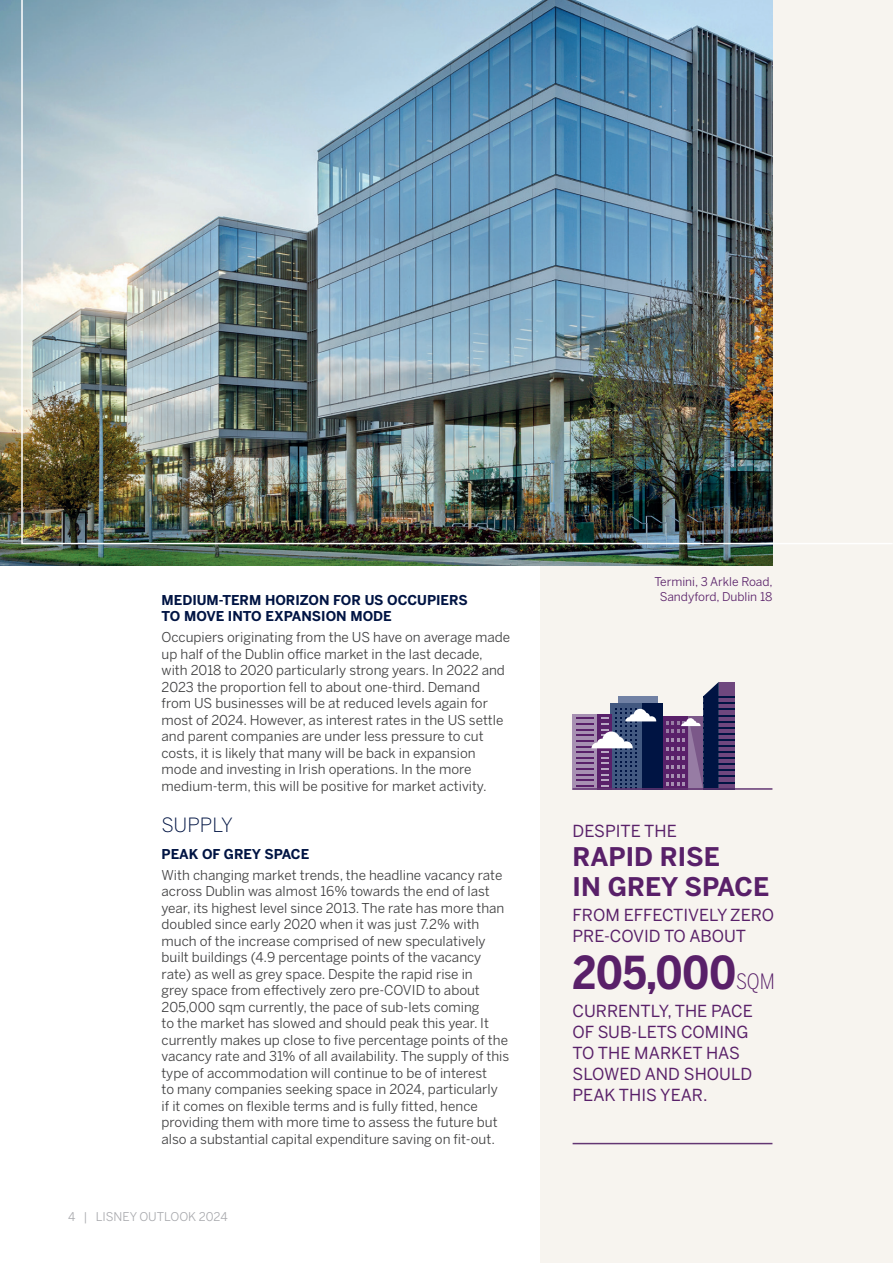
<style>
.page{position:relative;width:893px;height:1263px;background:#fff}
.page>*{position:absolute;margin:0;border:0;box-sizing:border-box;transform-origin:0 0}
.t1{font:700 45px "Benton Sans Cond";color:#592069}
.t2{font:700 25.5px/30px "Benton Sans";color:#592069}
.Navy_Light_H2{font:300 19.5px "Benton Sans";color:#001443}
.t3{font:16.5px/21px "Benton Sans";color:#592069}
.Body_Copy{font:13.5px/16.5px "Benton Sans";color:#3e3e3f}
.Navy_Bold_H3{font:700 13.5px/16.2px "Benton Sans";color:#001443}
.t4{font:12px/15px "Benton Sans";color:#592069;text-align:center}
.t5{font:12px "Benton Sans";color:#a8a9ad}
.s1{font-weight:300;font-size:21px}
</style>
<div class="page">
<div style="left:540px;top:0;width:353px;height:1263px;background:#f7f4ef"></div>
<div style="left:663px;top:716px;width:25px;height:74px;background:#592069"></div>
<div style="left:611px;top:703px;width:31px;height:87px;background:#425880"></div>
<div style="left:642px;top:703px;width:21px;height:87px;background:#001443"></div>
<div style="left:618px;top:697px;width:39px;height:6px;background:#7181a4"></div>
<div style="left:572px;top:714px;width:25px;height:76px;background:#a790b2"></div>
<svg style="left:666px;top:682px;width:68px;height:106px"></svg>
<svg style="left:576px;top:708px;width:80px;height:80px"></svg>
<img style="left:0;top:0;width:772px;height:566px">
<img style="left:21px;top:0;width:872px;height:545px">
<hr style="left:573px;top:788px;width:199px;height:2px;background:#633673">
<hr style="left:573px;top:1143px;width:199px;height:1px;background:#633673">
<p class="Navy_Bold_H3" style="left:162px;top:592px;width:308px">MEDIUM-TERM HORIZON FOR US OCCUPIERS<br>TO MOVE INTO EXPANSION MODE</p>
<p class="Body_Copy" style="left:162px;top:629px;width:350px">Occupiers originating from the US have on average made up half of the Dublin office market in the last decade, with 2018 to 2020 particularly strong years. In 2022 and 2023 the proportion fell to about one-third. Demand from US businesses will be at reduced levels again for most of 2024. However, as interest rates in the US settle and parent companies are under less pressure to cut costs, it is likely that many will be back in expansion mode and investing in Irish operations. In the more medium-term, this will be positive for market activity.</p>
<p class="Navy_Light_H2" style="left:162px;top:814px;width:73px">SUPPLY</p>
<p class="Navy_Bold_H3" style="left:162px;top:846px;width:149px">PEAK OF GREY SPACE</p>
<p class="Body_Copy" style="left:162px;top:866px;width:349px">With changing market trends, the headline vacancy rate across Dublin was almost 16% towards the end of last year, its highest level since 2013. The rate has more than doubled since early 2020 when it was just 7.2% with much of the increase comprised of new speculatively built buildings (4.9 percentage points of the vacancy rate) as well as grey space. Despite the rapid rise in<br>grey space from effectively zero pre-COVID to about 205,000 sqm currently, the pace of sub-lets coming<br>to the market has slowed and should peak this year. It currently makes up close to five percentage points of the vacancy rate and 31% of all availability. The supply of this type of accommodation will continue to be of interest<br>to many companies seeking space in 2024, particularly<br>if it comes on flexible terms and is fully fitted, hence providing them with more time to assess the future but also a substantial capital expenditure saving on fit-out.</p>
<p class="t5" style="left:68px;top:1209px;width:161px">4 | LISNEY OUTLOOK 2024</p>
<p class="t4" style="left:654px;top:574px;width:120px">Termini, 3 Arkle Road,<br>Sandyford, Dublin 18</p>
<p class="t3" style="left:573px;top:820px;width:106px">DESPITE THE</p>
<p class="t2" style="left:573px;top:841px;width:198px">RAPID RISE<br>IN GREY SPACE</p>
<p class="t3" style="left:573px;top:904px;width:203px">FROM EFFECTIVELY ZERO</p>
<p class="t3" style="left:573px;top:925px;width:175px">PRE-COVID TO ABOUT</p>
<p class="t1" style="left:573px;top:946px;width:204px">205,000<span class="s1">SQM</span></p>
<p class="t3" style="left:573px;top:1000px;width:182px">CURRENTLY, THE PACE<br>OF SUB-LETS COMING<br>TO THE MARKET HAS<br>SLOWED AND SHOULD<br>PEAK THIS YEAR.</p>
</div>
